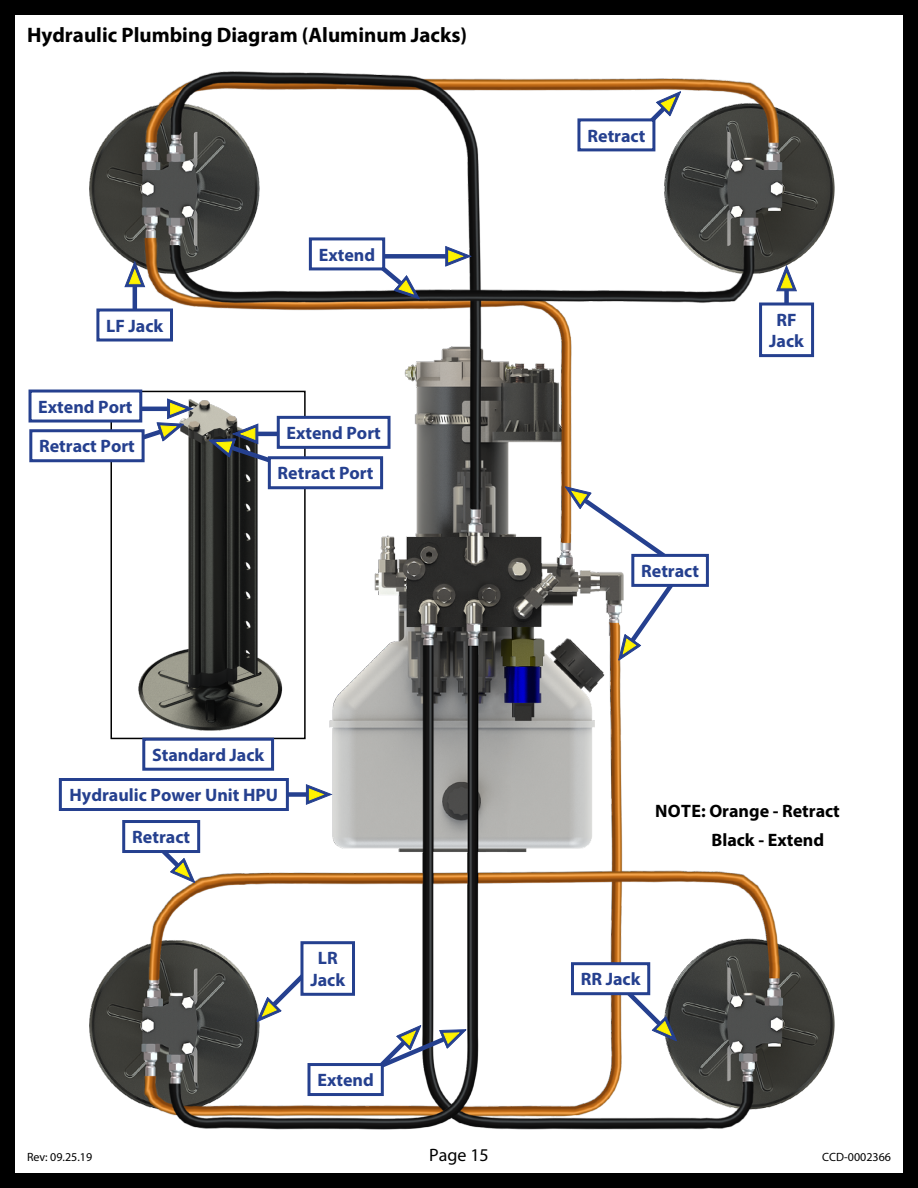
<style>
.page{position:relative;width:918px;height:1188px;background:#fff}
.page>*{position:absolute;margin:0;border:0;box-sizing:border-box;transform-origin:0 0}
.t1{font:700 21px "Myriad Pro";color:#000}
.Callout_text{font:700 18px/21.6px "Myriad Pro";color:#25408f;text-align:center}
.t2{font:700 18px "Myriad Pro";color:#000}
.t3{font:18px "Myriad Pro";color:#000}
.t4{font:12px "Myriad Pro";color:#000}
</style>
<div class="page">
<div style="left:0;top:0;width:918px;height:1188px;border:15px solid #000"></div>
<img style="left:65px;top:71px;width:770px;height:1059px">
<hr style="left:133px;top:285px;width:4px;height:50px;background:#25408f">
<svg style="left:125px;top:262px;width:20px;height:25px"></svg>
<div style="left:784px;top:289px;width:5px;height:56px;background:#25408f"></div>
<svg style="left:777px;top:266px;width:19px;height:25px"></svg>
<div style="left:252px;top:792px;width:56px;height:5px;background:#25408f"></div>
<svg style="left:306px;top:785px;width:25px;height:19px"></svg>
<div style="left:367px;top:254px;width:81px;height:5px;background:#25408f"></div>
<svg style="left:446px;top:247px;width:25px;height:19px"></svg>
<svg style="left:359px;top:1025px;width:107px;height:63px"></svg>
<svg style="left:355px;top:244px;width:64px;height:55px"></svg>
<svg style="left:257px;top:959px;width:62px;height:63px"></svg>
<svg style="left:614px;top:979px;width:63px;height:62px"></svg>
<svg style="left:565px;top:487px;width:129px;height:173px"></svg>
<svg style="left:132px;top:853px;width:63px;height:30px"></svg>
<svg style="left:618px;top:92px;width:63px;height:62px"></svg>
<div style="left:98px;top:310px;width:74px;height:30px;background:#fff"></div>
<div style="left:96px;top:309px;width:77px;height:33px;border:3px solid #25408f"></div>
<div style="left:761px;top:304px;width:52px;height:52px;background:#fff"></div>
<div style="left:759px;top:303px;width:55px;height:54px;border:3px solid #25408f"></div>
<div style="left:60px;top:780px;width:227px;height:30px;background:#fff"></div>
<div style="left:59px;top:778px;width:230px;height:33px;border:3px solid #25408f"></div>
<div style="left:124px;top:822px;width:75px;height:30px;background:#fff"></div>
<div style="left:122px;top:820px;width:78px;height:33px;border:3px solid #25408f"></div>
<div style="left:579px;top:120px;width:75px;height:30px;background:#fff"></div>
<div style="left:577px;top:118px;width:78px;height:33px;border:3px solid #25408f"></div>
<div style="left:309px;top:1065px;width:73px;height:30px;background:#fff"></div>
<div style="left:308px;top:1063px;width:76px;height:33px;border:3px solid #25408f"></div>
<div style="left:310px;top:239px;width:74px;height:30px;background:#fff"></div>
<div style="left:309px;top:237px;width:76px;height:33px;border:3px solid #25408f"></div>
<div style="left:572px;top:964px;width:77px;height:30px;background:#fff"></div>
<div style="left:571px;top:962px;width:79px;height:33px;border:3px solid #25408f"></div>
<div style="left:633px;top:555px;width:74px;height:30px;background:#fff"></div>
<div style="left:631px;top:554px;width:78px;height:33px;border:3px solid #25408f"></div>
<div style="left:302px;top:943px;width:52px;height:51px;background:#fff"></div>
<div style="left:300px;top:941px;width:55px;height:55px;border:3px solid #25408f"></div>
<img style="left:114px;top:394px;width:189px;height:342px">
<div style="left:111px;top:391px;width:195px;height:348px;border:2px solid #000"></div>
<div style="left:30px;top:391px;width:111px;height:30px;background:#fff"></div>
<div style="left:29px;top:390px;width:113px;height:33px;border:3px solid #25408f"></div>
<svg style="left:80px;top:399px;width:112px;height:63px"></svg>
<div style="left:31px;top:431px;width:112px;height:30px;background:#fff"></div>
<div style="left:29px;top:429px;width:116px;height:33px;border:3px solid #25408f"></div>
<div style="left:278px;top:417px;width:111px;height:30px;background:#fff"></div>
<div style="left:277px;top:416px;width:114px;height:33px;border:3px solid #25408f"></div>
<svg style="left:209px;top:424px;width:103px;height:54px"></svg>
<div style="left:269px;top:458px;width:113px;height:30px;background:#fff"></div>
<div style="left:268px;top:456px;width:115px;height:33px;border:3px solid #25408f"></div>
<div style="left:144px;top:739px;width:129px;height:30px;background:#fff"></div>
<div style="left:142px;top:738px;width:132px;height:33px;border:3px solid #25408f"></div>
<p class="t1" style="left:27px;top:21px;width:442px">Hydraulic Plumbing Diagram (Aluminum Jacks)</p>
<p class="Callout_text" style="left:319px;top:243px;width:58px">Extend</p>
<p class="Callout_text" style="left:588px;top:124px;width:59px">Retract</p>
<p class="Callout_text" style="left:106px;top:314px;width:59px">LF Jack</p>
<p class="Callout_text" style="left:776px;top:308px;width:22px">RF</p>
<p class="Callout_text" style="left:769px;top:330px;width:36px">Jack</p>
<p class="Callout_text" style="left:38px;top:395px;width:96px">Extend Port</p>
<p class="Callout_text" style="left:39px;top:435px;width:97px">Retract Port</p>
<p class="Callout_text" style="left:287px;top:422px;width:96px">Extend Port</p>
<p class="Callout_text" style="left:278px;top:462px;width:97px">Retract Port</p>
<p class="Callout_text" style="left:152px;top:743px;width:114px">Standard Jack</p>
<p class="Callout_text" style="left:70px;top:784px;width:210px">Hydraulic Power Unit HPU</p>
<p class="Callout_text" style="left:132px;top:826px;width:59px">Retract</p>
<p class="Callout_text" style="left:310px;top:947px;width:36px">LR<br>Jack</p>
<p class="Callout_text" style="left:317px;top:1069px;width:58px">Extend</p>
<p class="Callout_text" style="left:641px;top:560px;width:59px">Retract</p>
<p class="t2" style="left:655px;top:799px;width:25px">NOTE</p>
<p class="t2" style="left:701px;top:799px;width:140px">: Orange - Retract</p>
<p class="t2" style="left:712px;top:828px;width:114px">Black - Extend</p>
<p class="Callout_text" style="left:581px;top:968px;width:61px">RR Jack</p>
<p class="t4" style="left:27px;top:1150px;width:67px">Rev: 09.25.19</p>
<p class="t3" style="left:429px;top:1144px;width:61px">Page 15</p>
<p class="t4" style="left:822px;top:1150px;width:70px">CCD-0002366</p>
</div>
